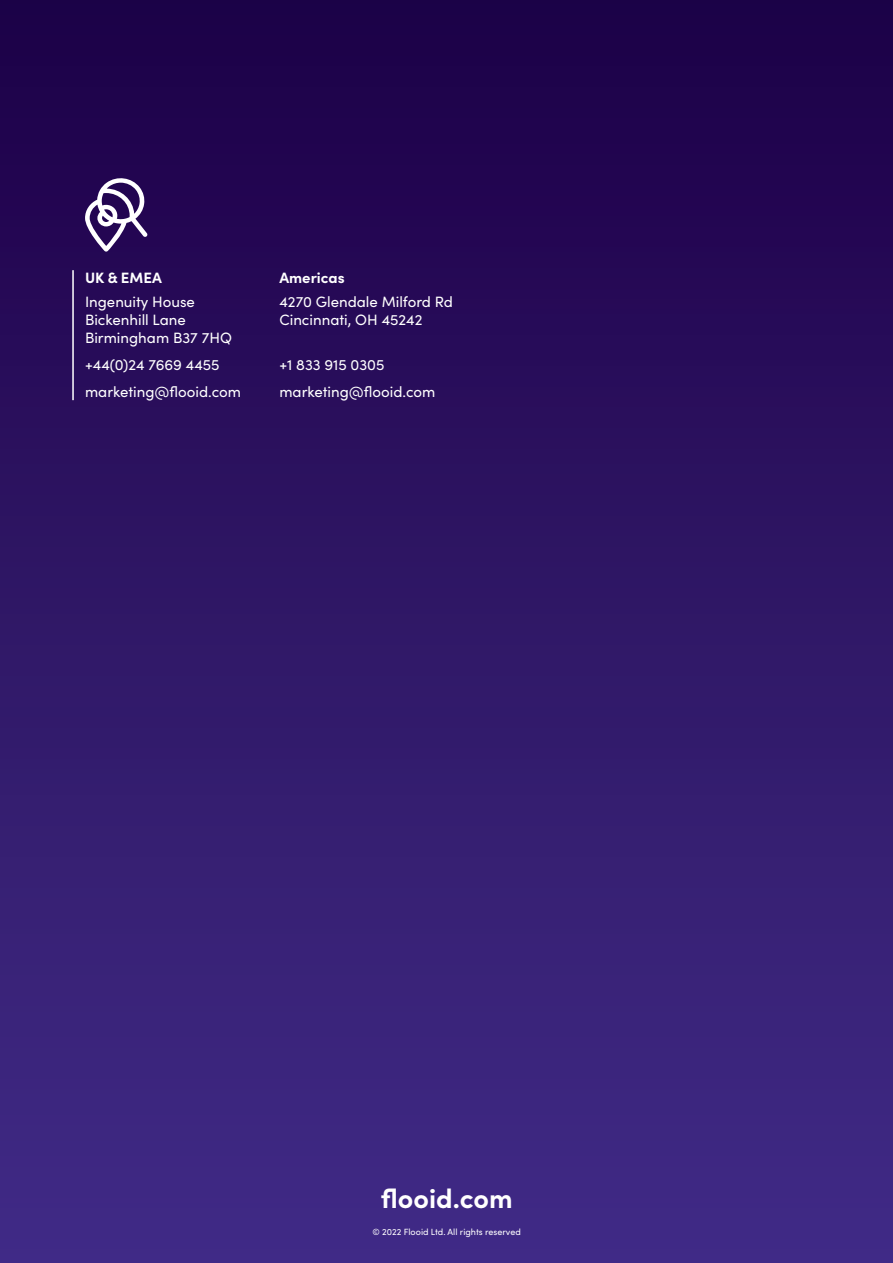
<style>
.page{position:relative;width:893px;height:1263px;background:#fff}
.page>*{position:absolute;margin:0;border:0;box-sizing:border-box;transform-origin:0 0}
.t1{font:700 27px "Sofia Pro";color:#fff}
.t2{font:15px/18px "Sofia Pro";color:#fff}
.t3{font:700 15px "Sofia Pro";color:#fff}
.t4{font:9px "Sofia Pro";color:#fff}
</style>
<div class="page">
<div style="left:0;top:0;width:893px;height:1263px;background:linear-gradient(to bottom,#1d0047,#412c87)"></div>
<svg style="left:85px;top:175px;width:63px;height:77px"></svg>
<hr style="left:72px;top:270px;width:2px;height:130px;background:#fff">
<p class="t3" style="left:85px;top:266px;width:78px">UK &amp; EMEA</p>
<p class="t2" style="left:85px;top:292px;width:148px">Ingenuity House<br>Bickenhill Lane<br>Birmingham B37 7HQ</p>
<p class="t2" style="left:85px;top:355px;width:136px">+44(0)24 7669 4455</p>
<p class="t2" style="left:85px;top:382px;width:157px">marketing@flooid.com</p>
<p class="t3" style="left:279px;top:266px;width:67px">Americas</p>
<p class="t2" style="left:279px;top:292px;width:175px">4270 Glendale Milford Rd<br>Cincinnati, OH 45242</p>
<p class="t2" style="left:279px;top:355px;width:107px">+1 833 915 0305</p>
<p class="t2" style="left:279px;top:382px;width:157px">marketing@flooid.com</p>
<p class="t1" style="left:381px;top:1178px;width:133px">flooid.com</p>
<p class="t4" style="left:373px;top:1225px;width:150px">© 2022 Flooid Ltd. All rights reserved</p>
</div>
